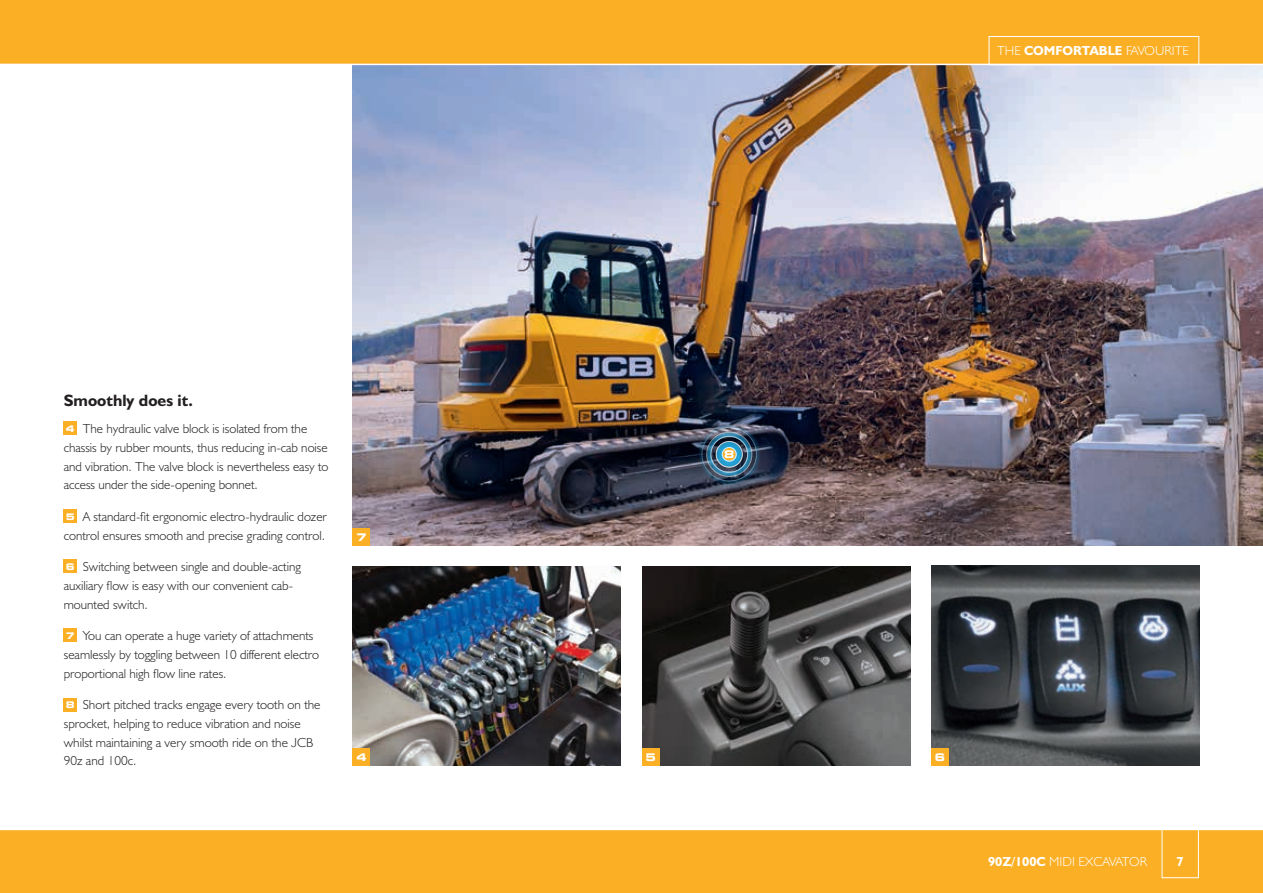
<style>
.page{position:relative;width:1263px;height:893px;background:#fff}
.page>*{position:absolute;margin:0;border:0;box-sizing:border-box;transform-origin:0 0}
.t1{font:16.5px "JCB Bold";color:#231f20}
.t2{font:13.2px/18.8px "JCB Light";color:#231f20}
.t3{font:13.2px "JCB Light";color:#fff}
.t4{font:13.2px "JCB Bold";color:#fff}
.t5{font:700 expanded 10.5px "Square 721 BT";color:#fff}
.s1{font-family:"Square 721 BT";font-weight:700;font-stretch:expanded;font-size:9.15px;color:#fff}
.s2{font-family:"JCB Bold"}
</style>
<div class="page">
<img style="left:353px;top:65px;width:910px;height:481px">
<div style="left:0;top:829px;width:1263px;height:64px;background:#fbaf25"></div>
<hr style="left:0;top:829px;width:1263px;height:1px;background:#fff">
<div style="left:0;top:0;width:1263px;height:64px;background:#fbaf25"></div>
<div style="left:64px;top:422px;width:13px;height:13px;background:#fbaf25"></div>
<div style="left:64px;top:510px;width:13px;height:13px;background:#fbaf25"></div>
<div style="left:64px;top:560px;width:13px;height:13px;background:#fbaf25"></div>
<div style="left:64px;top:629px;width:13px;height:13px;background:#fbaf25"></div>
<div style="left:64px;top:698px;width:13px;height:13px;background:#fbaf25"></div>
<img style="left:931px;top:566px;width:268px;height:199px">
<div style="left:931px;top:748px;width:17px;height:17px;background:#fbaf25"></div>
<img style="left:642px;top:567px;width:268px;height:198px">
<div style="left:989px;top:36px;width:210px;height:29px;border:1px solid #fff"></div>
<div style="left:353px;top:529px;width:17px;height:17px;background:#fbaf25"></div>
<div style="left:642px;top:748px;width:17px;height:17px;background:#fbaf25"></div>
<img style="left:353px;top:567px;width:268px;height:198px">
<div style="left:353px;top:748px;width:17px;height:17px;background:#fbaf25"></div>
<div style="left:1162px;top:819px;width:37px;height:59px;border:1px solid #fff"></div>
<img style="left:697px;top:423px;width:64px;height:63px">
<p class="t1" style="left:64px;top:390px;width:131px">Smoothly does it.</p>
<p class="t2" style="left:64px;top:419px;width:266px"><span class="s1">4</span> The hydraulic valve block is isolated from the chassis by rubber mounts, thus reducing in-cab noise and vibration. The valve block is nevertheless easy to access under the side-opening bonnet.</p>
<p class="t2" style="left:64px;top:507px;width:265px"><span class="s1">5</span> A standard-fit ergonomic electro-hydraulic dozer control ensures smooth and precise grading control.</p>
<p class="t2" style="left:64px;top:557px;width:239px"><span class="s1">6</span> Switching between single and double-acting auxiliary flow is easy with our convenient cab&shy;mounted switch.</p>
<p class="t2" style="left:64px;top:626px;width:257px"><span class="s1">7</span> You can operate a huge variety of attachments seamlessly by toggling between 10 different electro proportional high flow line rates.</p>
<p class="t2" style="left:64px;top:695px;width:258px"><span class="s1">8</span> Short pitched tracks engage every tooth on the sprocket, helping to reduce vibration and noise whilst maintaining a very smooth ride on the JCB 90z and 100c.</p>
<p class="t5" style="left:356px;top:531px;width:12px">7</p>
<p class="t5" style="left:356px;top:751px;width:12px">4</p>
<p class="t5" style="left:645px;top:751px;width:12px">5</p>
<p class="t5" style="left:724px;top:448px;width:12px">8</p>
<p class="t3" style="left:997px;top:43px;width:193px">THE <span class="s2">COMFORTABLE</span> FAVOURITE</p>
<p class="t5" style="left:935px;top:751px;width:12px">6</p>
<p class="t3" style="left:988px;top:853px;width:161px"><span class="s2">90Z/100C</span> MIDI EXCAVATOR</p>
<p class="t4" style="left:1176px;top:853px;width:9px">7</p>
</div>
